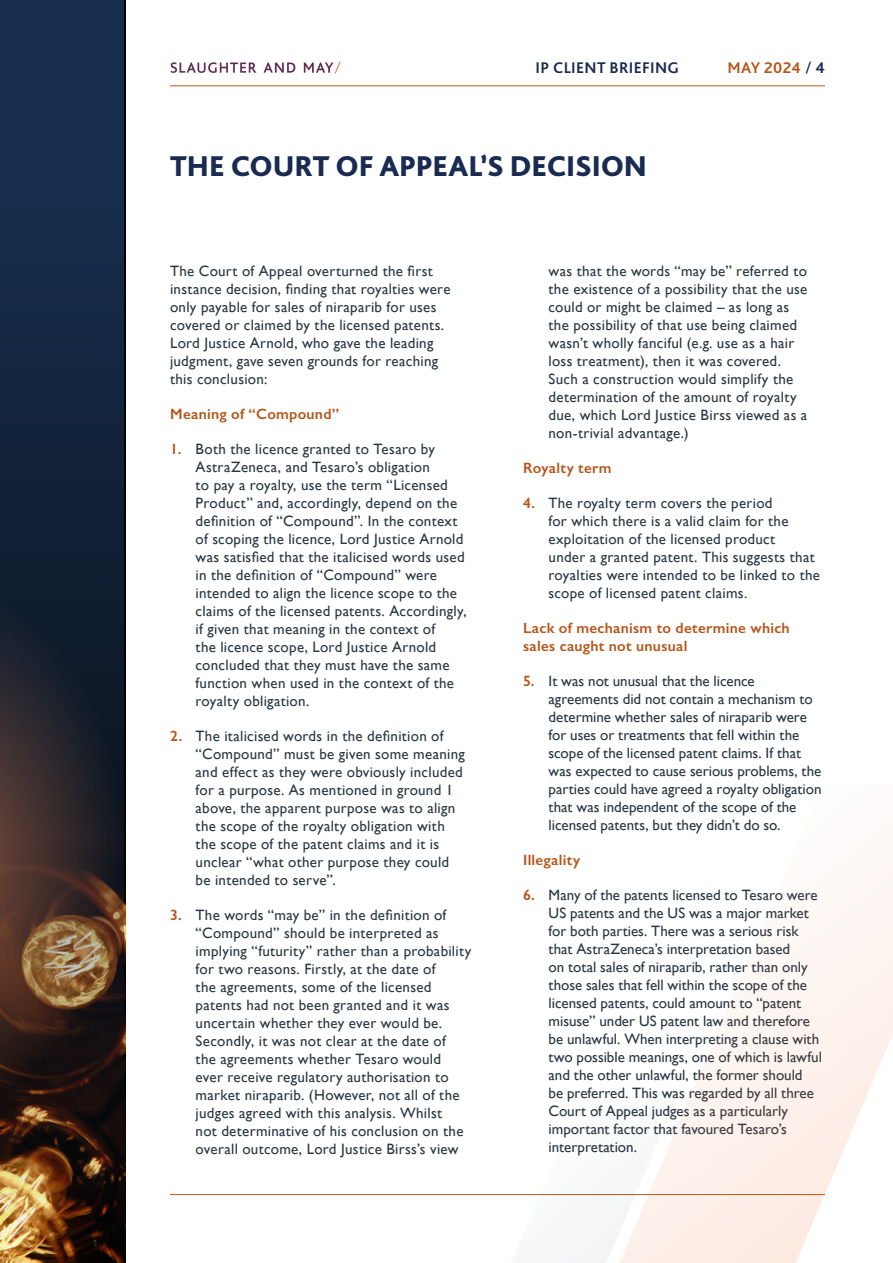
<style>
.page{position:relative;width:893px;height:1263px;background:#fff}
.page>*{position:absolute;margin:0;border:0;box-sizing:border-box;transform-origin:0 0}
.t1{font:800 30px "Bliss Pro";letter-spacing:-.005em;color:#1a2b52}
.t2{font:700 16.2px "Bliss Pro";letter-spacing:.02em;color:#1a2b52}
.t3{font:700 16.2px "Bliss Pro";letter-spacing:.015em;color:#b6561b}
.t4{font:15px/18px "Gill Sans";letter-spacing:.015em;color:#283743}
.t5{font:600 15px/18px "Gill Sans";letter-spacing:.02em;color:#b6561b}
.s1{font-weight:400;color:#1a2b52}
.s2{color:#1a2b52}
.s3{font-weight:600;color:#b6561b}
</style>
<div class="page">
<svg style="left:171px;top:62px;width:85px;height:11px"></svg>
<svg style="left:264px;top:62px;width:31px;height:11px"></svg>
<svg style="left:304px;top:62px;width:37px;height:11px"></svg>
<hr style="left:170px;top:85px;width:655px;height:1px;background:#b6561b">
<hr style="left:170px;top:1194px;width:655px;height:1px;background:#b6561b">
<svg style="left:0;top:0;width:123px;height:1263px;background:#292b33"></svg>
<svg style="left:678px;top:860px;width:215px;height:403px;fill:#fdf5f1"></svg>
<svg style="left:469px;top:1127px;width:209px;height:136px"></svg>
<p class="t2" style="left:536px;top:57px;width:145px">IP CLIENT BRIEFING</p>
<p class="t3" style="left:728px;top:57px;width:99px">MAY 2024 <span class="s1">/</span> <span class="s2">4</span></p>
<h1 class="t1" style="left:170px;top:147px;width:478px">THE COURT OF APPEAL’S DECISION</h1>
<p class="t4" style="left:170px;top:262px;width:282px">The Court of Appeal overturned the first instance decision, finding that royalties were only payable for sales of niraparib for uses covered or claimed by the licensed patents.<br>Lord Justice Arnold, who gave the leading judgment, gave seven grounds for reaching this conclusion:</p>
<p class="t5" style="left:170px;top:405px;width:171px">Meaning of “Compound”</p>
<p class="t4" style="left:196px;top:440px;width:272px;text-indent:-26px"><span class="s3">1.</span> Both the licence granted to Tesaro by AstraZeneca, and Tesaro’s obligation<br>to pay a royalty, use the term “Licensed Product” and, accordingly, depend on the definition of “Compound”. In the context of scoping the licence, Lord Justice Arnold was satisfied that the italicised words used in the definition of “Compound” were intended to align the licence scope to the claims of the licensed patents. Accordingly, if given that meaning in the context of<br>the licence scope, Lord Justice Arnold concluded that they must have the same function when used in the context of the royalty obligation.</p>
<p class="t4" style="left:196px;top:727px;width:271px;text-indent:-26px"><span class="s3">2.</span> The italicised words in the definition of “Compound” must be given some meaning and effect as they were obviously included for a purpose. As mentioned in ground 1 above, the apparent purpose was to align the scope of the royalty obligation with the scope of the patent claims and it is unclear “what other purpose they could be intended to serve”.</p>
<p class="t4" style="left:196px;top:906px;width:277px;text-indent:-26px"><span class="s3">3.</span> The words “may be” in the definition of “Compound” should be interpreted as implying “futurity” rather than a probability for two reasons. Firstly, at the date of<br>the agreements, some of the licensed patents had not been granted and it was uncertain whether they ever would be.<br>Secondly, it was not clear at the date of<br>the agreements whether Tesaro would ever receive regulatory authorisation to market niraparib. (However, not all of the judges agreed with this analysis. Whilst<br>not determinative of his conclusion on the overall outcome, Lord Justice Birss’s view</p>
<p class="t4" style="left:549px;top:262px;width:260px">was that the words “may be” referred to the existence of a possibility that the use could or might be claimed – as long as the possibility of that use being claimed wasn’t wholly fanciful (e.g. use as a hair loss treatment), then it was covered.<br>Such a construction would simplify the determination of the amount of royalty due, which Lord Justice Birss viewed as a non-trivial advantage.)</p>
<p class="t5" style="left:523px;top:459px;width:90px">Royalty term</p>
<p class="t4" style="left:549px;top:494px;width:273px;text-indent:-26px"><span class="s3">4.</span> The royalty term covers the period<br>for which there is a valid claim for the exploitation of the licensed product<br>under a granted patent. This suggests that royalties were intended to be linked to the scope of licensed patent claims.</p>
<p class="t5" style="left:523px;top:619px;width:268px">Lack of mechanism to determine which sales caught not unusual</p>
<p class="t4" style="left:549px;top:672px;width:274px;text-indent:-26px"><span class="s3">5.</span> It was not unusual that the licence agreements did not contain a mechanism to determine whether sales of niraparib were for uses or treatments that fell within the scope of the licensed patent claims. If that was expected to cause serious problems, the parties could have agreed a royalty obligation that was independent of the scope of the licensed patents, but they didn’t do so.</p>
<p class="t5" style="left:523px;top:851px;width:59px">Illegality</p>
<p class="t4" style="left:549px;top:886px;width:275px;text-indent:-26px"><span class="s3">6.</span> Many of the patents licensed to Tesaro were US patents and the US was a major market for both parties. There was a serious risk that AstraZeneca’s interpretation based<br>on total sales of niraparib, rather than only those sales that fell within the scope of the licensed patents, could amount to “patent misuse” under US patent law and therefore be unlawful. When interpreting a clause with two possible meanings, one of which is lawful and the other unlawful, the former should<br>be preferred. This was regarded by all three Court of Appeal judges as a particularly important factor that favoured Tesaro’s interpretation.</p>
</div>
